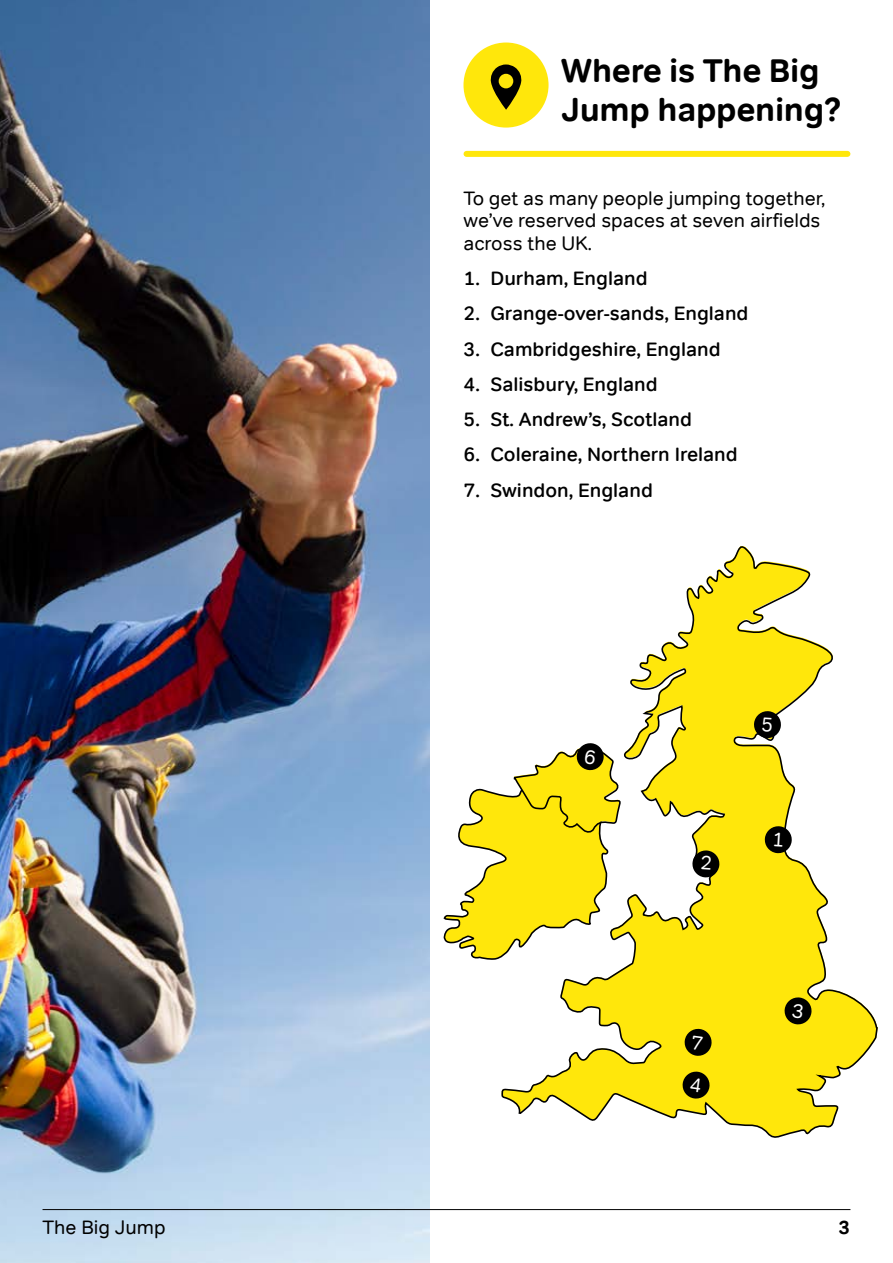
<style>
.page{position:relative;width:893px;height:1263px;background:#fff}
.page>*{position:absolute;margin:0;border:0;box-sizing:border-box;transform-origin:0 0}
.t1{font:700 33px/39px "Tondo";letter-spacing:-.01em;color:#000}
.t2{font:500 19.5px "Tondo";color:#000}
.P___Body_13pt{font:19.5px/22.5px "Tondo";color:#000}
.t3{font:700 19.5px "Tondo";color:#000}
</style>
<div class="page">
<img style="left:0;top:0;width:429px;height:1263px">
<div style="left:466px;top:151px;width:381px;height:6px;background:#ffe70b"></div>
<div style="left:463px;top:43px;width:86px;height:85px;background:#ffe70b;border-radius:50%"></div>
<svg style="left:490px;top:64px;width:32px;height:46px"></svg>
<svg style="left:443px;top:788px;width:56px;height:172px"></svg>
<svg style="left:499px;top:546px;width:379px;height:592px"></svg>
<hr style="left:43px;top:1209px;width:807px;height:1px;background:#000">
<svg style="left:748px;top:813px;width:45px;height:56px;background:#c1b01b"></svg>
<svg style="left:692px;top:849px;width:28px;height:29px"></svg>
<svg style="left:784px;top:996px;width:28px;height:29px"></svg>
<svg style="left:682px;top:1071px;width:28px;height:28px"></svg>
<svg style="left:753px;top:710px;width:29px;height:29px"></svg>
<svg style="left:576px;top:742px;width:28px;height:29px"></svg>
<svg style="left:684px;top:1028px;width:28px;height:29px"></svg>
<h2 class="t1" style="left:561px;top:51px;width:282px">Where is The Big<br>Jump happening?</h2>
<p class="P___Body_13pt" style="left:463px;top:187px;width:363px">To get as many people jumping together, we’ve reserved spaces at seven airfields across the UK.</p>
<p class="t2" style="left:463px;top:266px;width:186px">1. Durham, England</p>
<p class="t2" style="left:463px;top:302px;width:286px">2. Grange-over-sands, England</p>
<p class="t2" style="left:463px;top:337px;width:259px">3. Cambridgeshire, England</p>
<p class="t2" style="left:463px;top:372px;width:196px">4. Salisbury, England</p>
<p class="t2" style="left:463px;top:407px;width:230px">5. St. Andrew’s, Scotland</p>
<p class="t2" style="left:463px;top:443px;width:276px">6. Coleraine, Northern Ireland</p>
<p class="t2" style="left:463px;top:478px;width:191px">7. Swindon, England</p>
<p class="P___Body_13pt" style="left:43px;top:1216px;width:125px">The Big Jump</p>
<p class="t3" style="left:838px;top:1215px;width:13px">3</p>
</div>
